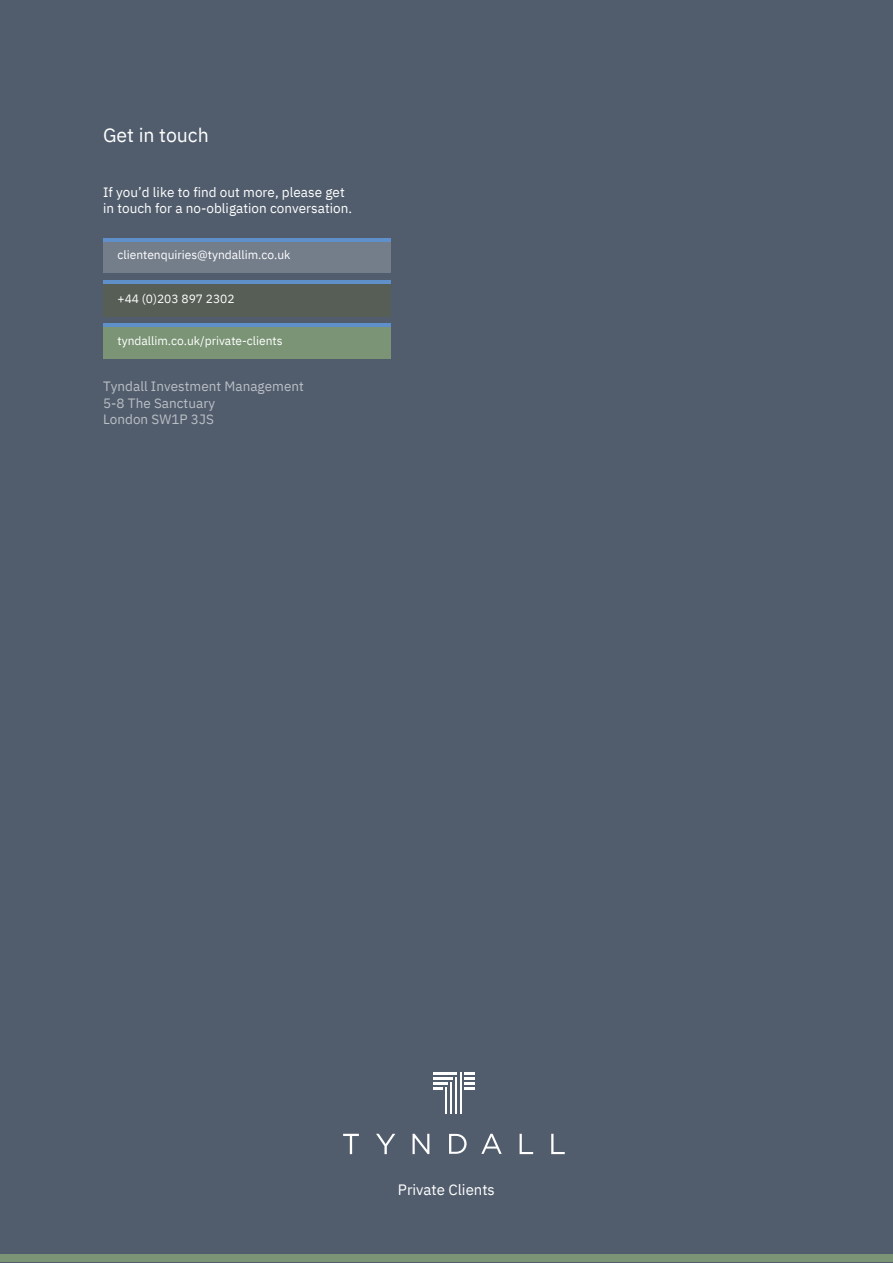
<style>
.page{position:relative;width:893px;height:1264px;background:#fff}
.page>*{position:absolute;margin:0;border:0;box-sizing:border-box;transform-origin:0 0}
.t1{font:19.5px "IBM Plex Sans";color:#fff}
.t2{font:15px "IBM Plex Sans";color:#fff}
.t3{font:13.5px/16.8px "IBM Plex Sans";color:#fff}
.t4{font:12px "IBM Plex Sans";color:#fff}
</style>
<div class="page">
<div style="left:0;top:0;width:892px;height:1262px;background:#515d6d"></div>
<svg style="left:343px;top:1133px;width:16px;height:21px"></svg>
<div style="left:103px;top:239px;width:287px;height:34px;background:#747d8a"></div>
<hr style="left:103px;top:238px;width:287px;height:3px;background:#5f90c9">
<div style="left:103px;top:282px;width:287px;height:34px;background:#565e56"></div>
<hr style="left:103px;top:280px;width:287px;height:3px;background:#5f90c9">
<div style="left:103px;top:324px;width:287px;height:34px;background:#7a9475"></div>
<hr style="left:103px;top:324px;width:287px;height:3px;background:#5f90c9">
<svg style="left:376px;top:1133px;width:19px;height:21px"></svg>
<svg style="left:412px;top:1133px;width:17px;height:21px"></svg>
<hr style="left:445px;top:1087px;width:2px;height:26px;background:#fff">
<hr style="left:450px;top:1082px;width:1px;height:31px;background:#fff">
<hr style="left:455px;top:1077px;width:1px;height:36px;background:#fff">
<hr style="left:460px;top:1072px;width:1px;height:41px;background:#fff">
<svg style="left:433px;top:1077px;width:19px;height:11px"></svg>
<hr style="left:433px;top:1072px;width:24px;height:2px;background:#fff">
<svg style="left:464px;top:1072px;width:10px;height:16px"></svg>
<svg style="left:449px;top:1133px;width:17px;height:20px"></svg>
<svg style="left:482px;top:1133px;width:19px;height:20px"></svg>
<svg style="left:519px;top:1133px;width:14px;height:21px"></svg>
<div style="left:0;top:1254px;width:892px;height:7px;background:#7a9475"></div>
<svg style="left:551px;top:1133px;width:13px;height:21px"></svg>
<h1 class="t1" style="left:103px;top:122px;width:107px">Get in touch</h1>
<p class="t3" style="left:103px;top:183px;width:250px">If you’d like to find out more, please get in touch for a no-obligation conversation.</p>
<p class="t4" style="left:117px;top:247px;width:174px">clientenquiries@tyndallim.co.uk</p>
<p class="t4" style="left:117px;top:290px;width:119px">+44 (0)203 897 2302</p>
<p class="t4" style="left:117px;top:332px;width:166px">tyndallim.co.uk/private-clients</p>
<p class="t3" style="left:103px;top:377px;width:202px">Tyndall Investment Management<br>5-8 The Sanctuary<br>London SW1P 3JS</p>
<p class="t2" style="left:398px;top:1180px;width:98px">Private Clients</p>
</div>
